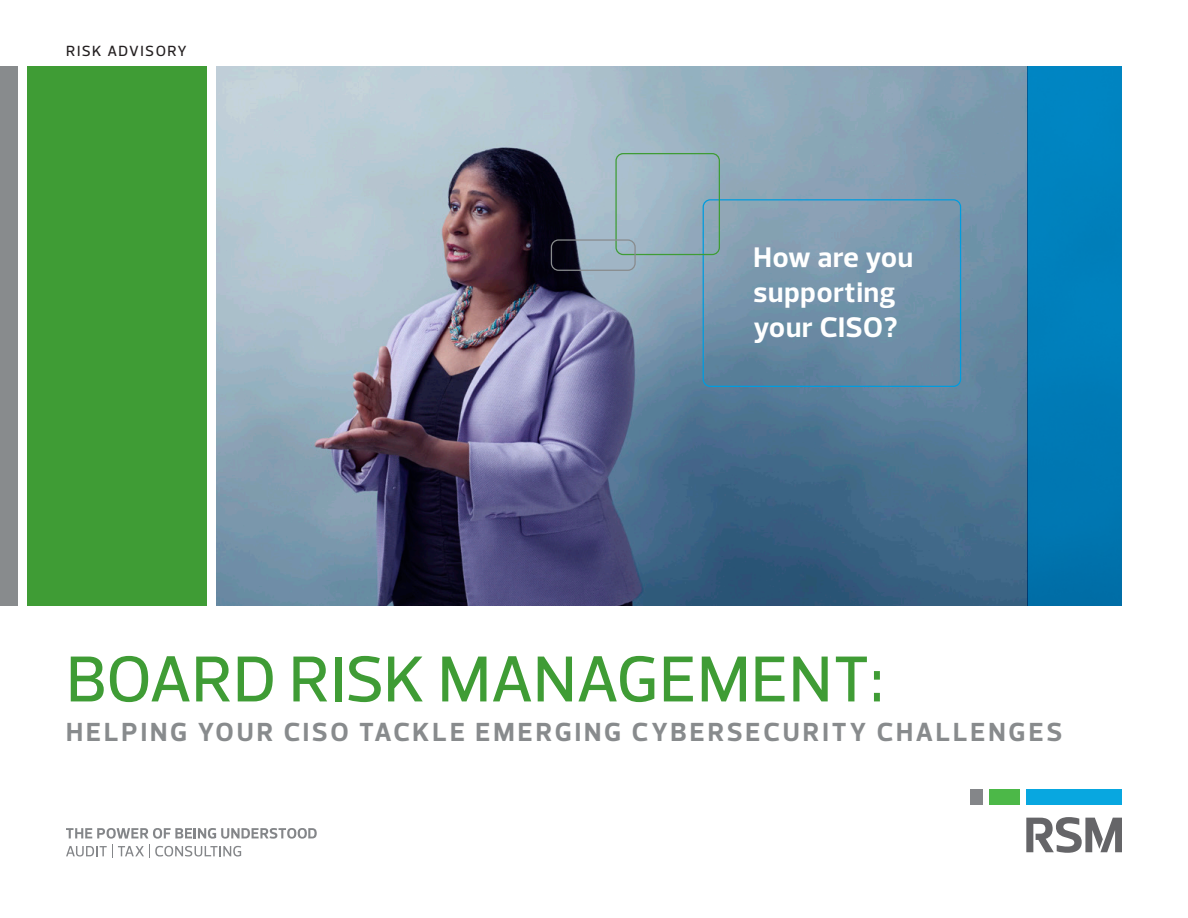
<style>
.page{position:relative;width:1188px;height:918px;background:#fff}
.page>*{position:absolute;margin:0;border:0;box-sizing:border-box;transform-origin:0 0}
.t1{font:500 66px "Prelo";color:#3f9c35}
.t2{font:700 28.8px/35px "Prelo";letter-spacing:.03em;color:#fff}
.t3{font:700 26.7px "Prelo";letter-spacing:.115em;color:#888b8d}
.t4{font:500 15px "Prelo";letter-spacing:.095em;color:#231f20}
</style>
<div class="page">
<div style="left:1026px;top:789px;width:96px;height:16px;background:#08a7e0"></div>
<div style="left:970px;top:789px;width:12px;height:16px;background:#848689"></div>
<div style="left:989px;top:789px;width:30px;height:16px;background:#4cb848"></div>
<svg style="left:1026px;top:817px;width:96px;height:36px"></svg>
<svg style="left:66px;top:845px;width:175px;height:13px"></svg>
<svg style="left:66px;top:828px;width:251px;height:11px"></svg>
<img style="left:216px;top:66px;width:812px;height:540px">
<div style="left:1028px;top:66px;width:94px;height:540px;background:linear-gradient(to bottom,#0088c5,#0072ac)"></div>
<div style="left:0;top:66px;width:18px;height:540px;background:#888b8d"></div>
<div style="left:27px;top:66px;width:180px;height:540px;background:#3f9c35"></div>
<div style="left:703px;top:199px;width:258px;height:188px;border:1px solid #009cde;border-radius:7px"></div>
<div style="left:615px;top:153px;width:105px;height:102px;border:1px solid #3f9c35;border-radius:7px"></div>
<div style="left:551px;top:239px;width:85px;height:32px;border:1px solid #888b8d;border-radius:7px"></div>
<p class="t4" style="left:66px;top:42px;width:122px">RISK ADVISORY</p>
<p class="t2" style="left:754px;top:240px;width:161px">How are you supporting your CISO?</p>
<h1 class="t1" style="left:66px;top:639px;width:819px">BOARD RISK MANAGEMENT:</h1>
<p class="t3" style="left:66px;top:715px;width:998px">HELPING YOUR CISO TACKLE EMERGING CYBERSECURITY CHALLENGES</p>
</div>
